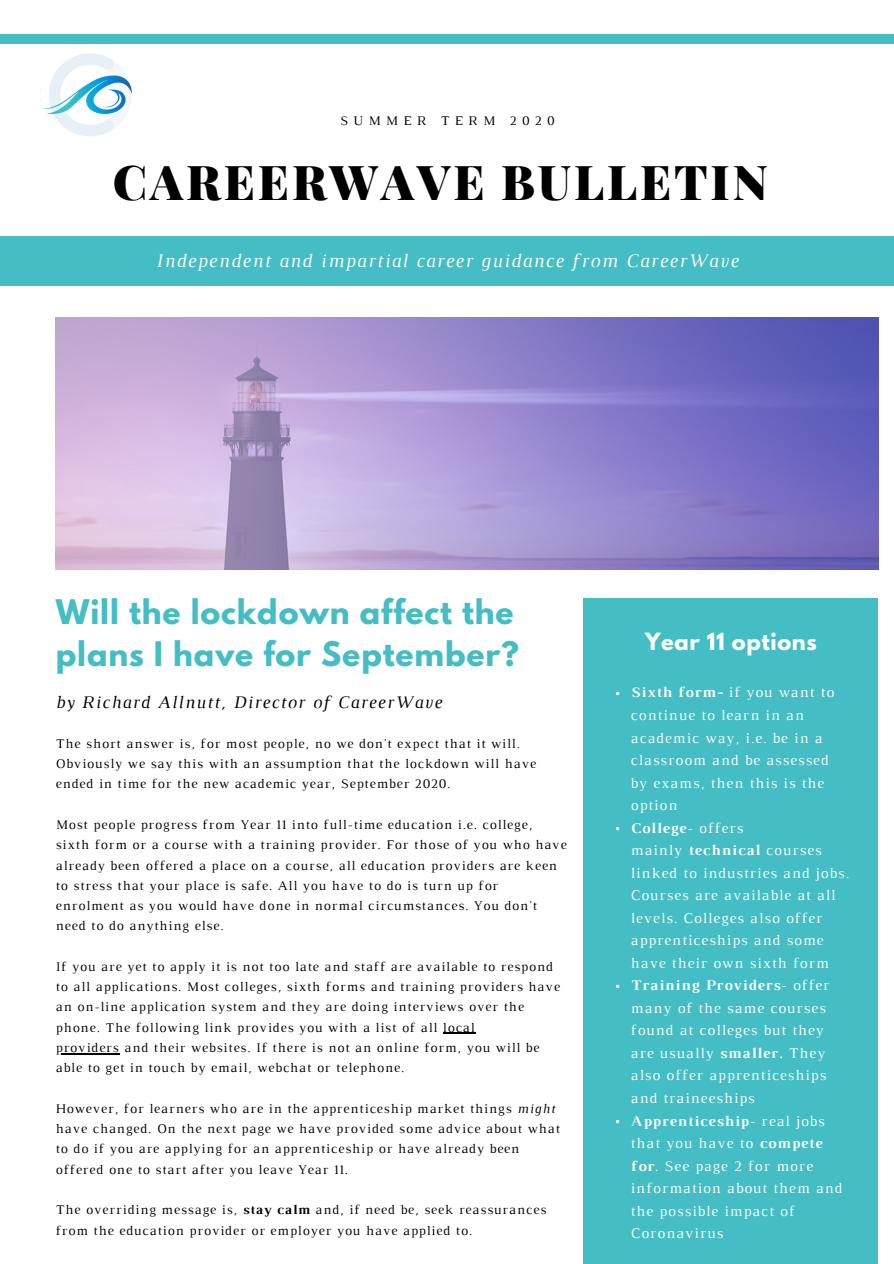
<style>
.page{position:relative;width:894px;height:1264px;background:#fff}
.page>*{position:absolute;margin:0;border:0;box-sizing:border-box;transform-origin:0 0}
.t1{font:900 48px "Playfair Display";letter-spacing:.06em;color:#000}
.t2{font:700 30px/41.7px "League Spartan";letter-spacing:.03em;color:#44bec4}
.t3{font:700 21px "League Spartan";letter-spacing:.03em;color:#fff}
.t4{font:italic 19.5px "Luthier";letter-spacing:.07em;color:#fff}
.t5{font:italic 18px "Luthier";letter-spacing:.07em;color:#000}
.t6{font:15px/22.5px "Luthier";letter-spacing:.07em;color:#fff}
.t7{font:13.5px/20.2px "Luthier";letter-spacing:.07em;color:#000}
.t8{font:13.5px "Luthier";letter-spacing:.4em;color:#000}
.s1{font-weight:700}
.s2{font-style:italic}
</style>
<div class="page">
<div style="left:0;top:236px;width:893px;height:50px;background:#44bec4"></div>
<div style="left:583px;top:598px;width:294px;height:665px;background:#44bec4"></div>
<div style="left:0;top:35px;width:893px;height:9px;background:#44bec4"></div>
<img style="left:56px;top:317px;width:822px;height:252px">
<img style="left:40px;top:53px;width:92px;height:83px">
<hr style="left:443px;top:1032px;width:32px;height:1px;background:#000">
<hr style="left:56px;top:1053px;width:64px;height:1px;background:#000">
<svg style="left:615px;top:984px;width:4px;height:4px"></svg>
<p class="t8" style="left:340px;top:116px;width:216px">SUMMER TERM 2020</p>
<h1 class="t1" style="left:113px;top:148px;width:656px">CAREERWAVE BULLETIN</h1>
<h3 class="t4" style="left:156px;top:254px;width:584px">Independent and impartial career guidance from CareerWave</h3>
<h2 class="t2" style="left:56px;top:595px;width:465px">Will the lockdown affect the plans I have for September?</h2>
<h3 class="t5" style="left:56px;top:695px;width:387px">by Richard Allnutt, Director of CareerWave</h3>
<p class="t6" style="left:630px;top:682px;width:220px"><span class="s1">Sixth form-</span> if you want to continue to learn in an academic way, i.e. be in a classroom and be assessed<br>by exams, then this is the option<br><span class="s1">College</span>- offers<br>mainly <span class="s1">technical</span> courses linked to industries and jobs.<br>Courses are available at all levels. Colleges also offer apprenticeships and some have their own sixth form<br><span class="s1">Training Providers</span>- offer many of the same courses found at colleges but they are usually <span class="s1">smaller.</span> They also offer apprenticeships and traineeships<br><span class="s1">Apprenticeship</span>- real jobs that you have to <span class="s1">compete for</span>. See page 2 for more information about them and the possible impact of<br>Coronavirus</p>
<h3 class="t3" style="left:645px;top:631px;width:173px">Year 11 options</h3>
<p class="t7" style="left:56px;top:734px;width:481px">The short answer is, for most people, no we don't expect that it will.<br>Obviously we say this with an assumption that the lockdown will have ended in time for the new academic year, September 2020.</p>
<p class="t7" style="left:56px;top:815px;width:512px">Most people progress from Year 11 into full-time education i.e. college, sixth form or a course with a training provider. For those of you who have already been offered a place on a course, all education providers are keen to stress that your place is safe. All you have to do is turn up for enrolment as you would have done in normal circumstances. You don't need to do anything else.</p>
<p class="t7" style="left:56px;top:957px;width:505px">If you are yet to apply it is not too late and staff are available to respond to all applications. Most colleges, sixth forms and training providers have an on-line application system and they are doing interviews over the phone. The following link provides you with a list of all local<br>providers and their websites. If there is not an online form, you will be able to get in touch by email, webchat or telephone.</p>
<p class="t7" style="left:56px;top:1099px;width:505px">However, for learners who are in the apprenticeship market things <span class="s2">might </span>have changed. On the next page we have provided some advice about what to do if you are applying for an apprenticeship or have already been offered one to start after you leave Year 11.</p>
<p class="t7" style="left:56px;top:1200px;width:492px">The overriding message is, <span class="s1">stay calm</span> and, if need be, seek reassurances from the education provider or employer you have applied to.</p>
</div>
